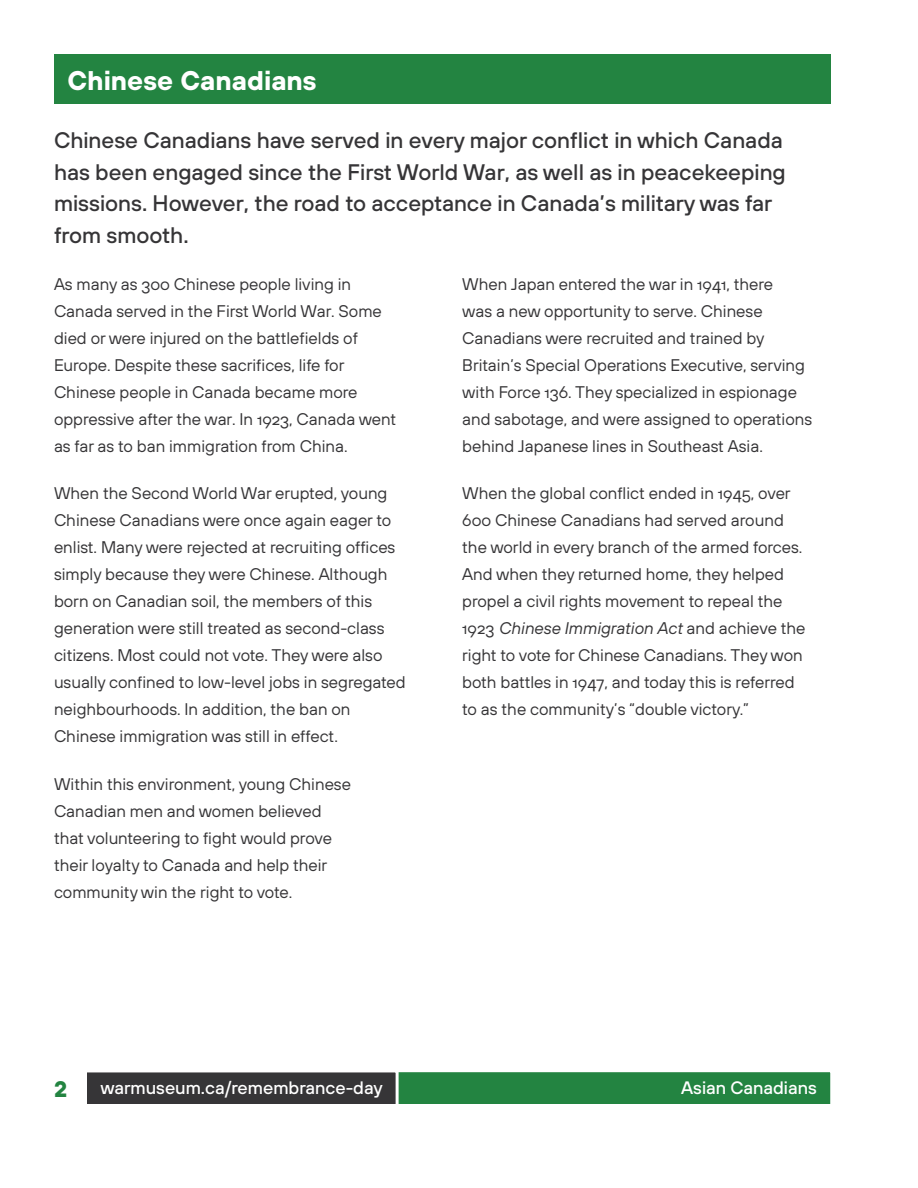
<style>
.page{position:relative;width:918px;height:1188px;background:#fff}
.page>*{position:absolute;margin:0;border:0;box-sizing:border-box;transform-origin:0 0}
.H2_-_Section_Titles{font:700 27px "TT Hoves";color:#fff}
.P_-_Intro_Paragraph{font:500 22.5px/31.5px "TT Hoves";color:#363537}
.t1{font:700 22.5px "TT Hoves";color:#238441}
.t2{font:500 18px "TT Hoves";color:#fff}
.P_-_Body_Text{font:16.8px/27px "TT Hoves";color:#363537}
.s1{font-style:italic}
</style>
<div class="page">
<div style="left:86px;top:1071px;width:746px;height:35px;background:#238441"></div>
<div style="left:84px;top:1069px;width:749px;height:38px;border:3px solid #fff"></div>
<div style="left:86px;top:1071px;width:311px;height:35px;background:#363537"></div>
<div style="left:84px;top:1069px;width:315px;height:38px;border:3px solid #fff"></div>
<div style="left:54px;top:54px;width:776px;height:49px;background:#238441"></div>
<h2 class="H2_-_Section_Titles" style="left:68px;top:62px;width:251px">Chinese Canadians</h2>
<p class="P_-_Intro_Paragraph" style="left:54px;top:124px;width:733px">Chinese Canadians have served in every major conflict in which Canada has been engaged since the First World War, as well as in peacekeeping missions. However, the road to acceptance in Canada’s military was far from smooth.</p>
<p class="P_-_Body_Text" style="left:54px;top:271px;width:344px">As many as 300 Chinese people living in Canada served in the First World War. Some died or were injured on the battlefields of Europe. Despite these sacrifices, life for Chinese people in Canada became more oppressive after the war. In 1923, Canada went as far as to ban immigration from China.</p>
<p class="P_-_Body_Text" style="left:54px;top:480px;width:353px">When the Second World War erupted, young Chinese Canadians were once again eager to enlist. Many were rejected at recruiting offices simply because they were Chinese. Although born on Canadian soil, the members of this generation were still treated as second-class citizens. Most could not vote. They were also usually confined to low-level jobs in segregated neighbourhoods. In addition, the ban on Chinese immigration was still in effect.</p>
<p class="P_-_Body_Text" style="left:54px;top:770px;width:298px">Within this environment, young Chinese Canadian men and women believed that volunteering to fight would prove their loyalty to Canada and help their community win the right to vote.</p>
<p class="P_-_Body_Text" style="left:462px;top:271px;width:351px">When Japan entered the war in 1941, there<br>was a new opportunity to serve. Chinese Canadians were recruited and trained by Britain’s Special Operations Executive, serving with Force 136. They specialized in espionage and sabotage, and were assigned to operations behind Japanese lines in Southeast Asia.</p>
<p class="P_-_Body_Text" style="left:462px;top:480px;width:345px">When the global conflict ended in 1945, over 600 Chinese Canadians had served around the world in every branch of the armed forces.<br>And when they returned home, they helped propel a civil rights movement to repeal the 1923 <span class="s1">Chinese Immigration Act</span> and achieve the right to vote for Chinese Canadians. They won both battles in 1947, and today this is referred to as the community’s “double victory.”</p>
<h2 class="t1" style="left:54px;top:1074px;width:15px">2</h2>
<p class="t2" style="left:100px;top:1076px;width:284px">warmuseum.ca/remembrance-day</p>
<p class="t2" style="left:681px;top:1076px;width:137px">Asian Canadians</p>
</div>
